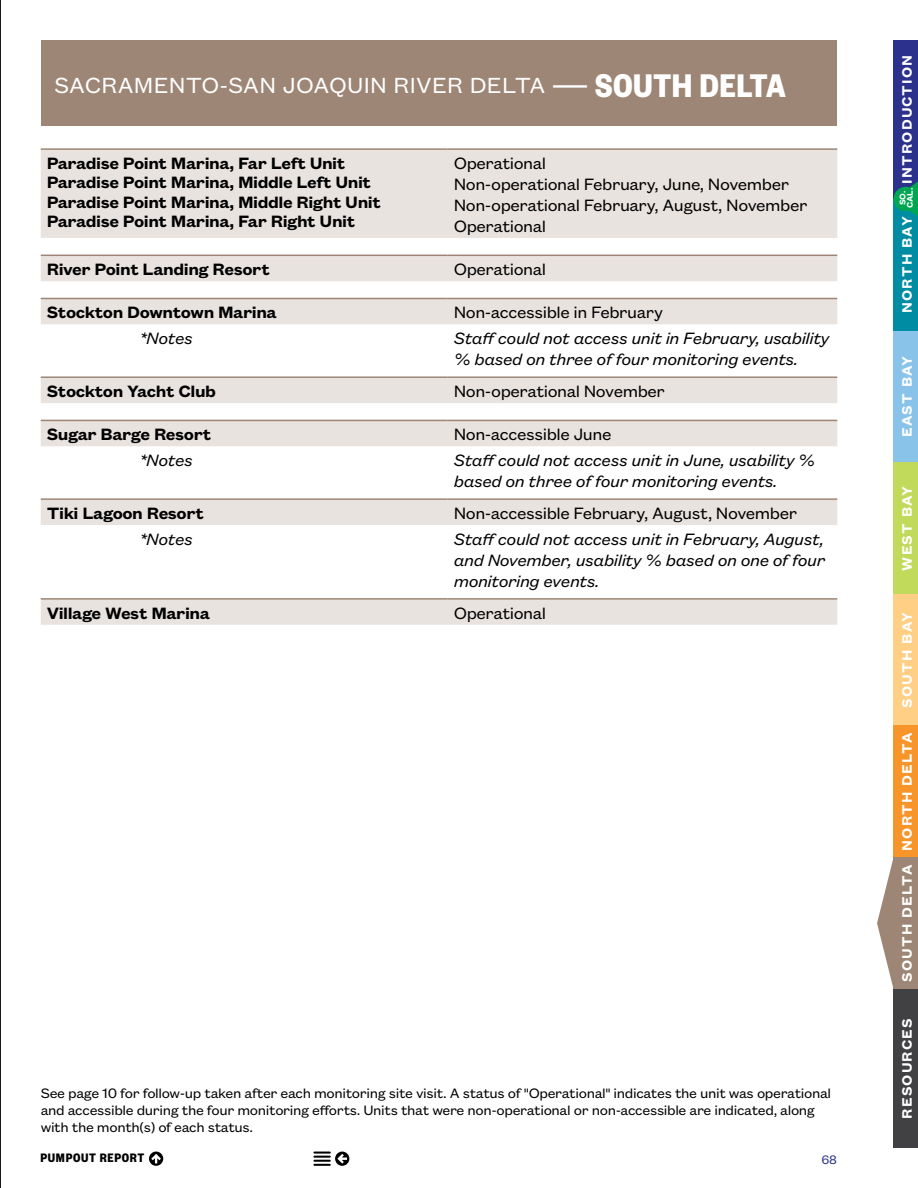
<style>
.page{position:relative;width:918px;height:1188px;background:#fff}
.page>*{position:absolute;margin:0;border:0;box-sizing:border-box;transform-origin:0 0}
.t1{font:24px "Founders Grotesk Text";letter-spacing:.01em;color:#fff}
.t2{font:italic 18px/21px "Founders Grotesk Text";letter-spacing:-.025em;color:#000}
.t3{font:600 18px/19.5px "Founders Grotesk Text";letter-spacing:-.025em;color:#000}
.t4{font:18px/21px "Founders Grotesk Text";letter-spacing:-.025em;color:#000}
.t5{font:15px/17.2px "Founders Grotesk Text";letter-spacing:-.025em;color:#000}
.t6{font:600 15px "Founders Grotesk Text";letter-spacing:.075em;color:#fff}
.t7{font:700 13.5px "Founders Grotesk Cond";letter-spacing:.05em;color:#000}
.t8{font:13.5px "Founders Grotesk Text";color:#2c318c}
.t9{font:600 9px/7.5px "Founders Grotesk Text";color:#fff;text-align:center}
.s1{font-family:"Fedra Serif A Std";font-size:36px}
.s2{font-family:"Founders Grotesk Cond";font-weight:700;font-size:36px}
</style>
<div class="page">
<div style="left:894px;top:40px;width:24px;height:159px;background:#2c318c"></div>
<div style="left:894px;top:330px;width:24px;height:132px;background:#8ac3ea"></div>
<div style="left:894px;top:199px;width:24px;height:131px;background:#008ca3"></div>
<div style="left:894px;top:462px;width:24px;height:132px;background:#c2da5b"></div>
<div style="left:894px;top:594px;width:24px;height:132px;background:#ffcf85"></div>
<div style="left:894px;top:726px;width:24px;height:132px;background:#f7942a"></div>
<div style="left:894px;top:858px;width:24px;height:131px;background:#9d8675"></div>
<svg style="left:313px;top:1152px;width:36px;height:14px"></svg>
<svg style="left:894px;top:181px;width:24px;height:36px"></svg>
<svg style="left:149px;top:1152px;width:14px;height:14px"></svg>
<div style="left:894px;top:989px;width:24px;height:159px;background:#414042"></div>
<svg style="left:41px;top:150px;width:796px;height:475px;fill:#e9e3df"></svg>
<hr style="left:41px;top:498px;width:407px;height:2px;background:#9d8675">
<hr style="left:448px;top:498px;width:389px;height:2px;background:#9d8675">
<hr style="left:41px;top:148px;width:407px;height:2px;background:#9d8675">
<hr style="left:448px;top:148px;width:389px;height:2px;background:#9d8675">
<hr style="left:41px;top:598px;width:407px;height:2px;background:#9d8675">
<hr style="left:448px;top:598px;width:389px;height:2px;background:#9d8675">
<hr style="left:41px;top:255px;width:407px;height:1px;background:#9d8675">
<hr style="left:41px;top:376px;width:407px;height:2px;background:#9d8675">
<hr style="left:448px;top:255px;width:389px;height:1px;background:#9d8675">
<hr style="left:448px;top:376px;width:389px;height:2px;background:#9d8675">
<hr style="left:41px;top:298px;width:407px;height:1px;background:#9d8675">
<hr style="left:41px;top:420px;width:407px;height:1px;background:#9d8675">
<hr style="left:448px;top:298px;width:389px;height:1px;background:#9d8675">
<hr style="left:448px;top:420px;width:389px;height:1px;background:#9d8675">
<div style="left:41px;top:40px;width:796px;height:86px;background:#9d8675"></div>
<svg style="left:877px;top:857px;width:17px;height:132px"></svg>
<hr style="left:0;top:0;width:1px;height:1188px;background:#000">
<h1 class="t1" style="left:55px;top:69px;width:733px">SACRAMENTO-SAN JOAQUIN RIVER DELTA <span class="s1">—</span> <span class="s2">SOUTH DELTA</span></h1>
<p class="t3" style="left:47px;top:152px;width:336px">Paradise Point Marina, Far Left Unit Paradise Point Marina, Middle Left Unit Paradise Point Marina, Middle Right Unit Paradise Point Marina, Far Right Unit</p>
<p class="t4" style="left:454px;top:151px;width:355px">Operational<br>Non-operational February, June, November<br>Non-operational February, August, November<br>Operational</p>
<p class="t3" style="left:47px;top:258px;width:225px">River Point Landing Resort</p>
<p class="t4" style="left:454px;top:258px;width:94px">Operational</p>
<p class="t3" style="left:47px;top:302px;width:232px">Stockton Downtown Marina</p>
<p class="t4" style="left:454px;top:301px;width:211px">Non-accessible in February</p>
<p class="t2" style="left:140px;top:327px;width:55px">*Notes</p>
<p class="t2" style="left:454px;top:327px;width:377px">Staff could not access unit in February, usability % based on three of four monitoring events.</p>
<p class="t3" style="left:47px;top:380px;width:171px">Stockton Yacht Club</p>
<p class="t4" style="left:454px;top:380px;width:213px">Non-operational November</p>
<p class="t3" style="left:47px;top:424px;width:166px">Sugar Barge Resort</p>
<p class="t4" style="left:454px;top:423px;width:159px">Non-accessible June</p>
<p class="t2" style="left:140px;top:449px;width:55px">*Notes</p>
<p class="t2" style="left:454px;top:449px;width:363px">Staff could not access unit in June, usability % based on three of four monitoring events.</p>
<p class="t3" style="left:47px;top:502px;width:159px">Tiki Lagoon Resort</p>
<p class="t4" style="left:454px;top:501px;width:345px">Non-accessible February, August, November</p>
<p class="t2" style="left:140px;top:527px;width:55px">*Notes</p>
<p class="t2" style="left:454px;top:527px;width:373px;text-align:justify">Staff could not access unit in February, August, and November, usability % based on one of four monitoring events.</p>
<p class="t3" style="left:47px;top:602px;width:165px">Village West Marina</p>
<p class="t4" style="left:454px;top:601px;width:94px">Operational</p>
<p class="t5" style="left:41px;top:1083px;width:792px">See page 10 for follow-up taken after each monitoring site visit. A status of "Operational" indicates the unit was operational and accessible during the four monitoring efforts. Units that were non-operational or non-accessible are indicated, along with the month(s) of each status.</p>
<p class="t7" style="left:40px;top:1149px;width:105px">PUMPOUT REPORT</p>
<p class="t8" style="left:822px;top:1150px;width:17px">68</p>
<p class="t6" style="left:897px;top:184px;width:130px;rotate:-90deg">INTRODUCTION</p>
<p class="t9" style="left:898px;top:208px;width:22px;rotate:-90deg">SO.<br>CAL.</p>
<p class="t6" style="left:897px;top:313px;width:98px;rotate:-90deg">NORTH BAY</p>
<p class="t6" style="left:897px;top:437px;width:83px;rotate:-90deg">EAST BAY</p>
<p class="t6" style="left:897px;top:571px;width:86px;rotate:-90deg">WEST BAY</p>
<p class="t6" style="left:897px;top:708px;width:98px;rotate:-90deg">SOUTH BAY</p>
<p class="t6" style="left:897px;top:851px;width:120px;rotate:-90deg">NORTH DELTA</p>
<p class="t6" style="left:897px;top:982px;width:119px;rotate:-90deg">SOUTH DELTA</p>
<p class="t6" style="left:897px;top:1119px;width:102px;rotate:-90deg">RESOURCES</p>
</div>
